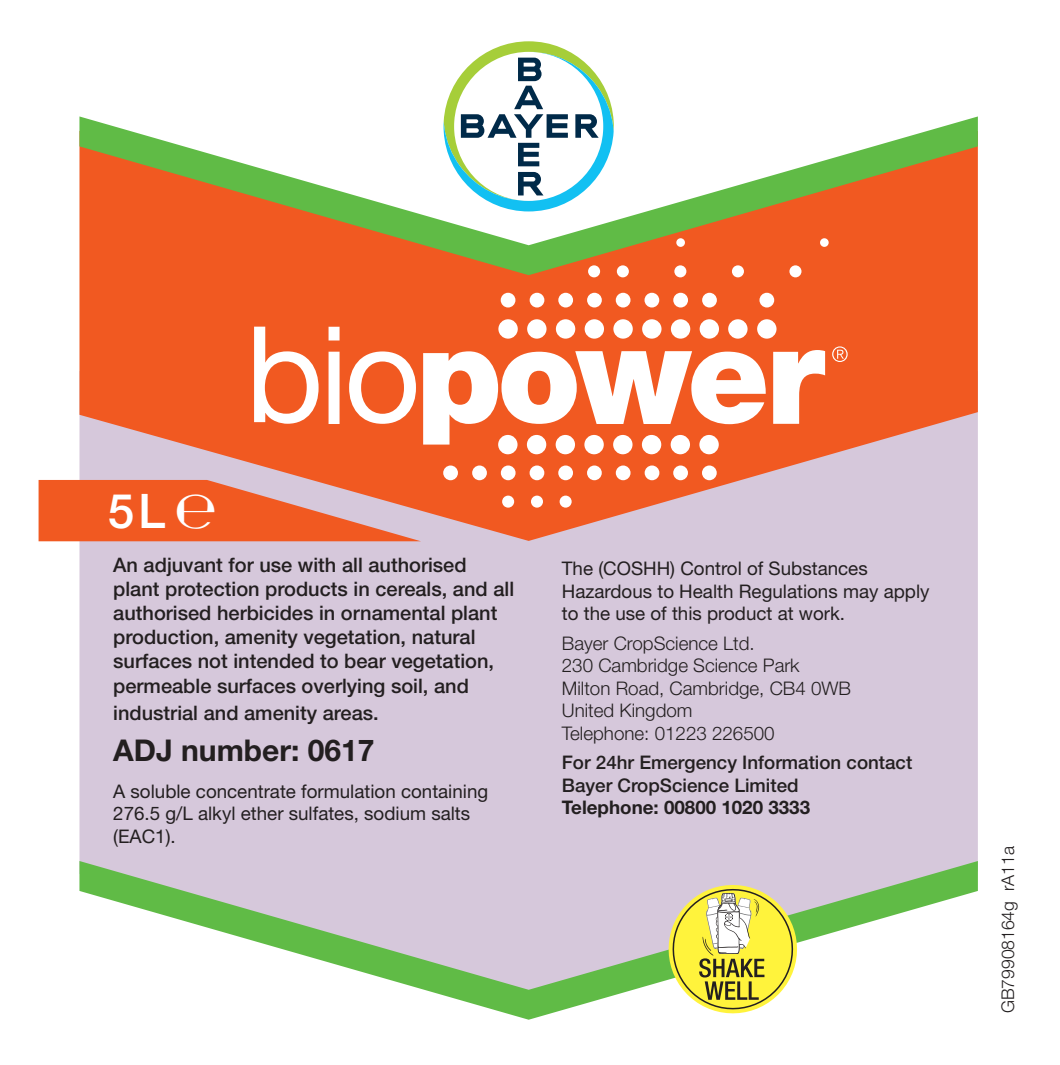
<style>
.page{position:relative;width:1060px;height:1065px;background:#fff}
.page>*{position:absolute;margin:0;border:0;box-sizing:border-box;transform-origin:0 0}
.t1{font:500 47.75px "Helvetica Neue LT Std";color:#fff}
.t2{font:700 30px "Helvetica Neue LT Std";color:#231f20}
.t3{font:500 20px/24px "Helvetica Neue LT Std";color:#231f20}
.t4{font:18.75px/22.5px "Helvetica Neue LT Std";color:#231f20}
.t5{font:300 18.75px "Helvetica Neue LT Std";color:#231f20}
.t6{font:500 18.75px/22.5px "Helvetica Neue LT Std";color:#231f20}
.t7{font:700 18.75px "Helvetica Neue LT Std";color:#231f20}
.t8{font:300 17.5px "Helvetica Neue LT Std";color:#231f20}
</style>
<div class="page">
<div style="left:79px;top:541px;width:898px;height:320px;background:#d6c8db"></div>
<svg style="left:79px;top:275px;width:898px;height:266px;background:#ea744e"></svg>
<svg style="left:79px;top:116px;width:898px;height:159px"></svg>
<svg style="left:254px;top:326px;width:64px;height:98px"></svg>
<svg style="left:328px;top:327px;width:11px;height:97px"></svg>
<svg style="left:349px;top:351px;width:67px;height:73px"></svg>
<svg style="left:423px;top:351px;width:342px;height:93px"></svg>
<svg style="left:772px;top:350px;width:52px;height:74px"></svg>
<div style="left:498px;top:319px;width:19px;height:19px;background:#fff;border-radius:50%"></div>
<div style="left:527px;top:319px;width:19px;height:19px;background:#fff;border-radius:50%"></div>
<div style="left:555px;top:319px;width:20px;height:19px;background:#fff;border-radius:50%"></div>
<div style="left:584px;top:319px;width:19px;height:19px;background:#fff;border-radius:50%"></div>
<div style="left:613px;top:319px;width:19px;height:19px;background:#fff;border-radius:50%"></div>
<div style="left:642px;top:319px;width:19px;height:19px;background:#fff;border-radius:50%"></div>
<div style="left:670px;top:319px;width:20px;height:19px;background:#fff;border-radius:50%"></div>
<div style="left:699px;top:319px;width:19px;height:19px;background:#fff;border-radius:50%"></div>
<div style="left:728px;top:319px;width:19px;height:19px;background:#fff;border-radius:50%"></div>
<div style="left:756px;top:319px;width:20px;height:19px;background:#fff;border-radius:50%"></div>
<div style="left:498px;top:435px;width:19px;height:19px;background:#fff;border-radius:50%"></div>
<div style="left:526px;top:435px;width:20px;height:19px;background:#fff;border-radius:50%"></div>
<div style="left:555px;top:435px;width:19px;height:19px;background:#fff;border-radius:50%"></div>
<div style="left:584px;top:435px;width:19px;height:19px;background:#fff;border-radius:50%"></div>
<div style="left:613px;top:435px;width:19px;height:19px;background:#fff;border-radius:50%"></div>
<div style="left:641px;top:435px;width:20px;height:19px;background:#fff;border-radius:50%"></div>
<div style="left:670px;top:435px;width:19px;height:19px;background:#fff;border-radius:50%"></div>
<div style="left:699px;top:435px;width:19px;height:19px;background:#fff;border-radius:50%"></div>
<div style="left:443px;top:465px;width:15px;height:15px;background:#fff;border-radius:50%"></div>
<div style="left:472px;top:465px;width:14px;height:15px;background:#fff;border-radius:50%"></div>
<div style="left:500px;top:465px;width:15px;height:15px;background:#fff;border-radius:50%"></div>
<div style="left:529px;top:465px;width:15px;height:15px;background:#fff;border-radius:50%"></div>
<div style="left:558px;top:465px;width:14px;height:15px;background:#fff;border-radius:50%"></div>
<div style="left:586px;top:465px;width:15px;height:15px;background:#fff;border-radius:50%"></div>
<div style="left:615px;top:465px;width:15px;height:15px;background:#fff;border-radius:50%"></div>
<div style="left:644px;top:465px;width:15px;height:15px;background:#fff;border-radius:50%"></div>
<div style="left:673px;top:465px;width:14px;height:15px;background:#fff;border-radius:50%"></div>
<div style="left:701px;top:465px;width:15px;height:15px;background:#fff;border-radius:50%"></div>
<div style="left:500px;top:293px;width:15px;height:14px;background:#fff;border-radius:50%"></div>
<div style="left:529px;top:293px;width:15px;height:14px;background:#fff;border-radius:50%"></div>
<div style="left:558px;top:293px;width:15px;height:14px;background:#fff;border-radius:50%"></div>
<div style="left:587px;top:293px;width:14px;height:14px;background:#fff;border-radius:50%"></div>
<div style="left:615px;top:293px;width:15px;height:14px;background:#fff;border-radius:50%"></div>
<div style="left:644px;top:293px;width:15px;height:14px;background:#fff;border-radius:50%"></div>
<div style="left:673px;top:293px;width:14px;height:14px;background:#fff;border-radius:50%"></div>
<div style="left:701px;top:293px;width:15px;height:14px;background:#fff;border-radius:50%"></div>
<div style="left:759px;top:293px;width:15px;height:14px;background:#fff;border-radius:50%"></div>
<div style="left:502px;top:495px;width:12px;height:12px;background:#fff;border-radius:50%"></div>
<div style="left:530px;top:495px;width:13px;height:12px;background:#fff;border-radius:50%"></div>
<div style="left:559px;top:495px;width:12px;height:12px;background:#fff;border-radius:50%"></div>
<div style="left:588px;top:265px;width:12px;height:12px;background:#fff;border-radius:50%"></div>
<div style="left:616px;top:265px;width:12px;height:12px;background:#fff;border-radius:50%"></div>
<div style="left:674px;top:265px;width:12px;height:12px;background:#fff;border-radius:50%"></div>
<div style="left:731px;top:265px;width:12px;height:12px;background:#fff;border-radius:50%"></div>
<div style="left:789px;top:265px;width:12px;height:12px;background:#fff;border-radius:50%"></div>
<div style="left:676px;top:238px;width:8px;height:9px;background:#fff;border-radius:50%"></div>
<svg style="left:819px;top:238px;width:9px;height:9px"></svg>
<svg style="left:831px;top:346px;width:16px;height:16px"></svg>
<svg style="left:79px;top:861px;width:898px;height:158px"></svg>
<svg style="left:443px;top:41px;width:170px;height:170px"></svg>
<svg style="left:668px;top:885px;width:128px;height:128px"></svg>
<svg style="left:39px;top:480px;width:382px;height:61px;background:#eb7047"></svg>
<p class="t1" style="left:108px;top:482px;width:59px">5L</p>
<p class="t3" style="left:113px;top:553px;width:402px">An adjuvant for use with all authorised plant protection products in cereals, and all authorised herbicides in ornamental plant production, amenity vegetation, natural surfaces not intended to bear vegetation, permeable surfaces overlying soil, and</p>
<p class="t3" style="left:113px;top:700px;width:267px">industrial and amenity areas.</p>
<p class="t2" style="left:113px;top:732px;width:263px">ADJ number: 0617</p>
<p class="t4" style="left:113px;top:779px;width:376px">A soluble concentrate formulation containing<br>276.5 g/L alkyl ether sulfates, sodium salts (EAC1).</p>
<p class="t4" style="left:561px;top:557px;width:369px">The (COSHH) Control of Substances<br>Hazardous to Health Regulations may apply to the use of this product at work.</p>
<p class="t5" style="left:561px;top:631px;width:194px">Bayer CropScience Ltd.</p>
<p class="t5" style="left:561px;top:654px;width:239px">230 Cambridge Science Park</p>
<p class="t5" style="left:561px;top:676px;width:290px">Milton Road, Cambridge, CB4 0WB</p>
<p class="t5" style="left:561px;top:699px;width:132px">United Kingdom</p>
<p class="t5" style="left:561px;top:721px;width:214px">Telephone: 01223 226500</p>
<p class="t6" style="left:561px;top:751px;width:352px">For 24hr Emergency Information contact<br>Bayer CropScience Limited</p>
<p class="t7" style="left:561px;top:796px;width:250px">Telephone: 00800 1020 3333</p>
<p class="t8" style="left:996px;top:1013px;width:169px;rotate:-90deg">GB79908164g rA11a</p>
</div>
